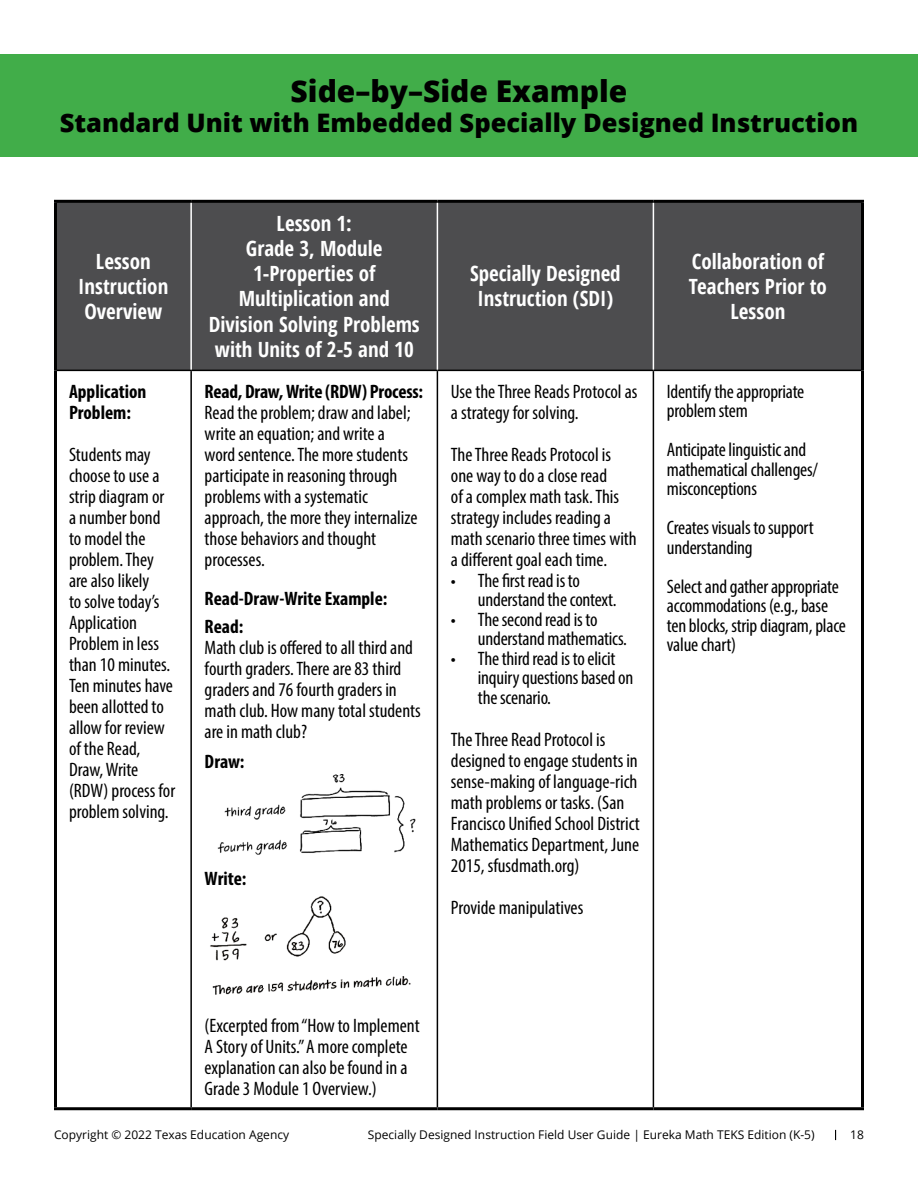
<style>
.page{position:relative;width:918px;height:1188px;background:#fff}
.page>*{position:absolute;margin:0;border:0;box-sizing:border-box;transform-origin:0 0}
.MAIN_HEADERS_-_TOC{font:800 30px "Open Sans";color:#000}
.MAIN_HEADERS_-_TOC-2{font:800 25.5px "Open Sans";color:#000}
.t1{font:700 21px/25.2px "Open Sans Condensed";color:#fff;text-align:center}
.t2{font:condensed 19.5px/21px "Myriad Pro";color:#000}
.t3{font:700 condensed 19.5px/21px "Myriad Pro";color:#000}
.t4{font:12px "Open Sans";color:#000}
.s1{font-weight:700}
</style>
<div class="page">
<div style="left:0;top:54px;width:918px;height:103px;background:#41ad49"></div>
<div style="left:57px;top:203px;width:804px;height:167px;background:#4d4d4f"></div>
<hr style="left:57px;top:370px;width:134px;height:1px;background:#000">
<hr style="left:191px;top:370px;width:246px;height:1px;background:#000">
<hr style="left:437px;top:370px;width:216px;height:1px;background:#000">
<hr style="left:653px;top:370px;width:208px;height:1px;background:#000">
<hr style="left:54px;top:370px;width:3px;height:737px;background:#000">
<hr style="left:861px;top:370px;width:3px;height:737px;background:#000">
<hr style="left:54px;top:200px;width:137px;height:3px;background:#000">
<hr style="left:54px;top:203px;width:3px;height:167px;background:#000">
<hr style="left:191px;top:200px;width:246px;height:3px;background:#000">
<hr style="left:437px;top:200px;width:216px;height:3px;background:#000">
<hr style="left:653px;top:200px;width:211px;height:3px;background:#000">
<hr style="left:861px;top:203px;width:3px;height:167px;background:#000">
<hr style="left:190px;top:203px;width:2px;height:167px;background:#fff">
<hr style="left:437px;top:203px;width:1px;height:167px;background:#fff">
<hr style="left:653px;top:203px;width:1px;height:167px;background:#fff">
<hr style="left:190px;top:371px;width:2px;height:736px;background:#000">
<hr style="left:437px;top:371px;width:1px;height:736px;background:#000">
<hr style="left:653px;top:371px;width:1px;height:736px;background:#000">
<hr style="left:54px;top:1107px;width:137px;height:3px;background:#000">
<hr style="left:191px;top:1107px;width:246px;height:3px;background:#000">
<hr style="left:437px;top:1107px;width:216px;height:3px;background:#000">
<hr style="left:653px;top:1107px;width:211px;height:3px;background:#000">
<img style="left:217px;top:774px;width:199px;height:81px">
<img style="left:210px;top:896px;width:201px;height:99px">
<p class="MAIN_HEADERS_-_TOC" style="left:291px;top:68px;width:338px">Side–by–Side Example</p>
<p class="MAIN_HEADERS_-_TOC-2" style="left:60px;top:103px;width:800px">Standard Unit with Embedded Specially Designed Instruction</p>
<p class="t1" style="left:78px;top:248px;width:92px">Lesson<br>Instruction<br>Overview</p>
<p class="t3" style="left:69px;top:380px;width:79px">Application<br>Problem:</p>
<p class="t2" style="left:69px;top:444px;width:108px">Students may choose to use a strip diagram or a number bond to model the problem. They are also likely<br>to solve today’s<br>Application<br>Problem in less than 10 minutes.<br>Ten minutes have been allotted to allow for review of the Read,<br>Draw, Write (RDW) process for problem solving.</p>
<p class="t1" style="left:277px;top:210px;width:77px">Lesson 1:</p>
<p class="t1" style="left:246px;top:235px;width:138px">Grade 3, Module</p>
<p class="t1" style="left:253px;top:261px;width:124px">1-Properties of</p>
<p class="t1" style="left:239px;top:286px;width:153px">Multiplication and</p>
<p class="t1" style="left:209px;top:311px;width:213px">Division Solving Problems</p>
<p class="t1" style="left:215px;top:336px;width:200px">with Units of 2-5 and 10</p>
<p class="t2" style="left:205px;top:381px;width:220px"><span class="s1">Read, Draw, Write (RDW) Process:<br></span>Read the problem; draw and label; write an equation; and write a<br>word sentence. The more students participate in reasoning through problems with a systematic approach, the more they internalize those behaviors and thought processes.</p>
<p class="t3" style="left:205px;top:587px;width:184px">Read-Draw-Write Example:</p>
<p class="t3" style="left:205px;top:616px;width:40px">Read:</p>
<p class="t2" style="left:205px;top:637px;width:218px">Math club is offered to all third and fourth graders. There are 83 third graders and 76 fourth graders in math club. How many total students are in math club?</p>
<p class="t3" style="left:205px;top:751px;width:41px">Draw:</p>
<p class="t3" style="left:205px;top:868px;width:43px">Write:</p>
<p class="t1" style="left:470px;top:261px;width:152px">Specially Designed<br>Instruction (SDI)</p>
<p class="t2" style="left:451px;top:381px;width:188px">Use the Three Reads Protocol as a strategy for solving.</p>
<p class="t2" style="left:451px;top:444px;width:187px">The Three Reads Protocol is one way to do a close read<br>of a complex math task. This strategy includes reading a math scenario three times with a different goal each time.</p>
<p class="t2" style="left:478px;top:570px;width:140px;line-height:19.5px;text-indent:-27px">• The first read is to understand the context.</p>
<p class="t2" style="left:478px;top:609px;width:151px;line-height:19.5px;text-indent:-27px">• The second read is to understand mathematics.</p>
<p class="t2" style="left:478px;top:648px;width:157px;line-height:19.5px;text-indent:-27px">• The third read is to elicit inquiry questions based on the scenario.</p>
<p class="t2" style="left:451px;top:729px;width:191px">The Three Read Protocol is designed to engage students in sense-making of language-rich math problems or tasks. (San<br>Francisco Unified School District<br>Mathematics Department, June<br>2015, sfusdmath.org)</p>
<p class="t2" style="left:451px;top:897px;width:134px">Provide manipulatives</p>
<p class="t1" style="left:689px;top:248px;width:140px">Collaboration of<br>Teachers Prior to<br>Lesson</p>
<p class="t2" style="left:667px;top:381px;width:139px;line-height:19.5px">Identify the appropriate problem stem</p>
<p class="t2" style="left:667px;top:440px;width:153px;line-height:19.5px">Anticipate linguistic and mathematical challenges/ misconceptions</p>
<p class="t2" style="left:667px;top:518px;width:148px;line-height:19.5px">Creates visuals to support understanding</p>
<p class="t2" style="left:667px;top:576px;width:181px;line-height:19.5px">Select and gather appropriate accommodations (e.g., base ten blocks, strip diagram, place value chart)</p>
<p class="t2" style="left:205px;top:1015px;width:217px">(Excerpted from “How to Implement<br>A Story of Units.” A more complete explanation can also be found in a<br>Grade 3 Module 1 Overview.)</p>
<p class="t4" style="left:54px;top:1126px;width:237px">Copyright © 2022 Texas Education Agency</p>
<p class="t4" style="left:368px;top:1126px;width:448px">Specially Designed Instruction Field User Guide | Eureka Math TEKS Edition (K-5)</p>
<p class="t4" style="left:850px;top:1126px;width:15px">18</p>
</div>
